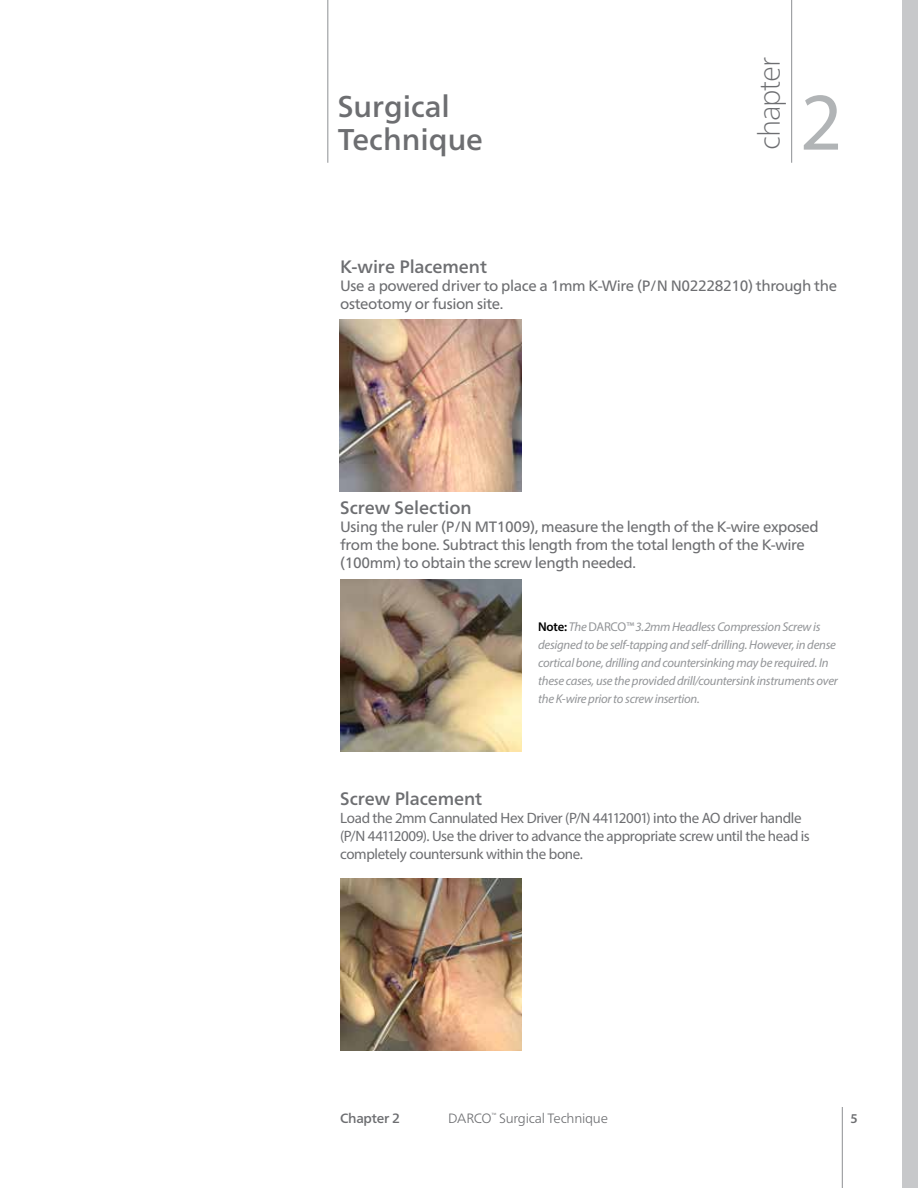
<style>
.page{position:relative;width:918px;height:1188px;background:#fff}
.page>*{position:absolute;margin:0;border:0;box-sizing:border-box;transform-origin:0 0}
.t1{font:82.5px "Myriad Pro";color:#b1b4b6}
.t2{font:500 30px/32.8px "Frutiger Neue LT Pro";color:#6d6e71}
.t3{font:100 30px "Frutiger Neue LT Pro";letter-spacing:-.04em;color:#6d6e71}
.t4{font:500 18px "Frutiger Neue LT Pro";letter-spacing:-.005em;color:#6d6e71}
.t5{font:15px/18px "Frutiger Neue LT Pro";letter-spacing:-.025em;color:#6d6e71}
.t6{font:15px/18px "Myriad Pro";letter-spacing:-.025em;color:#6d6e71}
.t7{font:300 13.5px "Frutiger Neue LT Pro";letter-spacing:-.02em;color:#6d6e71}
.t8{font:500 13.5px "Frutiger Neue LT Pro";letter-spacing:-.02em;color:#6d6e71}
.t9{font:600 13.5px "Myriad Pro";color:#6d6e71}
.t10{font:italic 12.75px/18px "Myriad Pro";letter-spacing:-.02em;color:#939598}
.s1{font-weight:600;font-style:normal;color:#000}
.s2{font-style:normal}
</style>
<div class="page">
<hr style="left:842px;top:1107px;width:1px;height:81px;background:#939598">
<hr style="left:327px;top:0;width:1px;height:163px;background:#939598">
<hr style="left:791px;top:0;width:1px;height:163px;background:#939598">
<div style="left:903px;top:0;width:15px;height:1188px;background:#c7c8ca"></div>
<img style="left:340px;top:879px;width:182px;height:172px">
<img style="left:340px;top:319px;width:181px;height:172px">
<img style="left:340px;top:579px;width:182px;height:172px">
<h2 class="t2" style="left:338px;top:90px;width:147px">Surgical<br>Technique</h2>
<h2 class="t3" style="left:751px;top:150px;width:94px;rotate:-90deg">chapter</h2>
<h1 class="t1" style="left:800px;top:71px;width:44px">2</h1>
<h3 class="t4" style="left:340px;top:255px;width:148px">K-wire Placement</h3>
<p class="t5" style="left:340px;top:276px;width:498px">Use a powered driver to place a 1mm K-Wire (P/N N02228210) through the osteotomy or fusion site.</p>
<h3 class="t4" style="left:340px;top:497px;width:133px">Screw Selection</h3>
<p class="t5" style="left:340px;top:517px;width:480px">Using the ruler (P/N MT1009), measure the length of the K-wire exposed from the bone. Subtract this length from the total length of the K-wire (100mm) to obtain the screw length needed.</p>
<p class="t10" style="left:538px;top:617px;width:301px"><span class="s1">Note:</span> The <span class="s2">DARCO</span>™ 3.2mm Headless Compression Screw is designed to be self-tapping and self-drilling. However, in dense cortical bone, drilling and countersinking may be required. In these cases, use the provided drill/countersink instruments over the K-wire prior to screw insertion.</p>
<h3 class="t4" style="left:340px;top:788px;width:143px">Screw Placement</h3>
<p class="t6" style="left:340px;top:809px;width:471px">Load the 2mm Cannulated Hex Driver (P/N 44112001) into the AO driver handle (P/N 44112009). Use the driver to advance the appropriate screw until the head is completely countersunk within the bone.</p>
<p class="t8" style="left:340px;top:1110px;width:61px">Chapter 2</p>
<p class="t7" style="left:448px;top:1110px;width:161px">DARCO<sup>™</sup> Surgical Technique</p>
<p class="t9" style="left:850px;top:1109px;width:9px">5</p>
</div>
